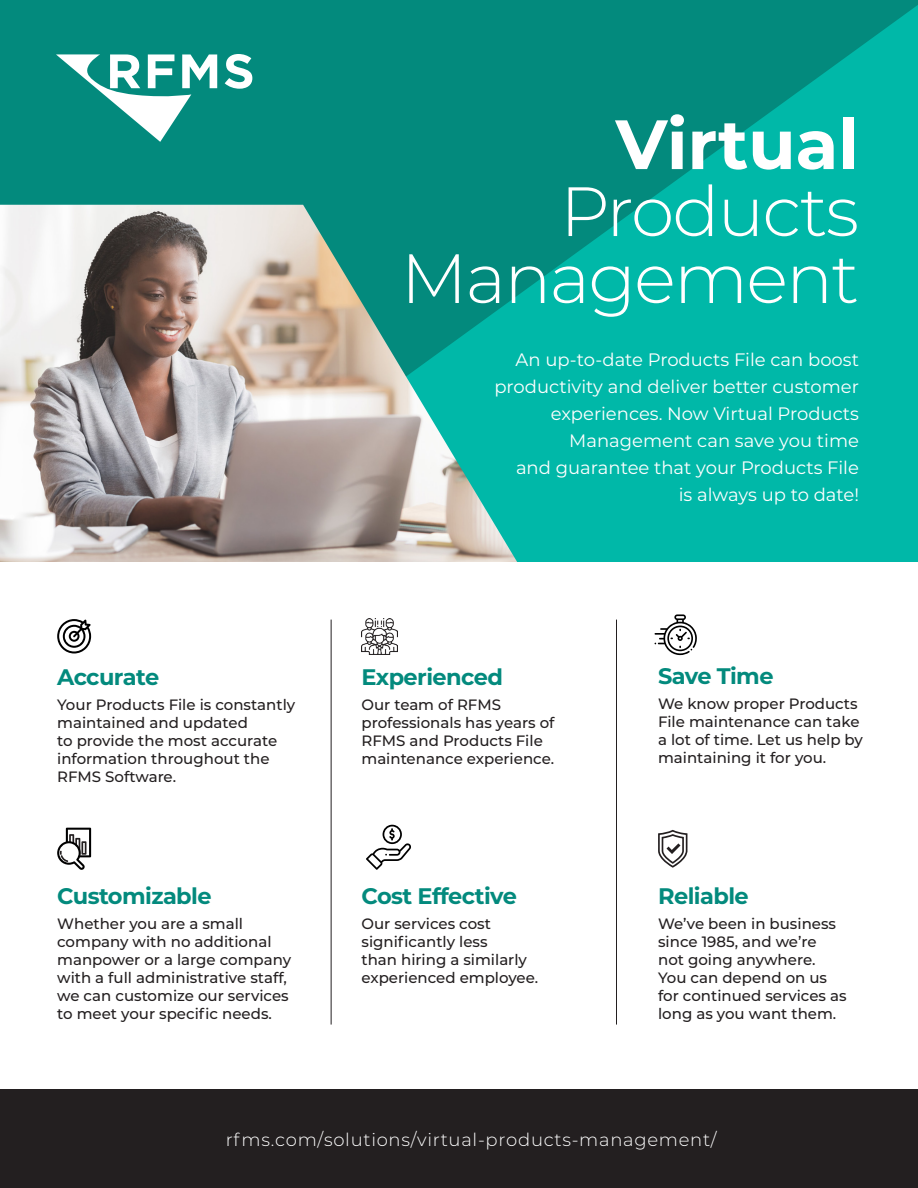
<style>
.page{position:relative;width:918px;height:1188px;background:#fff}
.page>*{position:absolute;margin:0;border:0;box-sizing:border-box;transform-origin:0 0}
.t1{font:300 69.6px "Montserrat";letter-spacing:-.025em;color:#fff}
.t2{font:700 69.6px "Montserrat";letter-spacing:-.005em;color:#fff}
.t3{font:700 22.5px "Montserrat";letter-spacing:-.025em;color:#038a7d}
.t4{font:18px/27px "Montserrat";color:#fff;text-align:right}
.t5{font:300 18px "Montserrat";letter-spacing:.04em;color:#fff}
.t6{font:500 15px/18px "Montserrat";color:#231f20}
</style>
<div class="page">
<svg style="left:0;top:0;width:918px;height:562px;background:#01a294"></svg>
<svg style="left:56px;top:54px;width:161px;height:88px"></svg>
<svg style="left:225px;top:54px;width:27px;height:35px"></svg>
<div style="left:0;top:1088px;width:918px;height:100px;background:#231f20"></div>
<div style="left:0;top:179px;width:379px;height:32px;background:#038a7d"></div>
<img style="left:0;top:205px;width:518px;height:357px">
<svg style="left:57px;top:619px;width:34px;height:35px"></svg>
<svg style="left:655px;top:614px;width:42px;height:41px"></svg>
<img style="left:361px;top:618px;width:36px;height:36px">
<hr style="left:331px;top:620px;width:1px;height:405px;background:#231f20">
<hr style="left:616px;top:620px;width:1px;height:405px;background:#231f20">
<svg style="left:57px;top:828px;width:34px;height:42px"></svg>
<svg style="left:366px;top:825px;width:45px;height:45px"></svg>
<svg style="left:658px;top:830px;width:30px;height:38px"></svg>
<p class="t2" style="left:616px;top:94px;width:245px">Virtual</p>
<p class="t1" style="left:560px;top:164px;width:300px">Products</p>
<p class="t1" style="left:401px;top:231px;width:460px">Management</p>
<p class="t3" style="left:57px;top:661px;width:104px">Accurate</p>
<p class="t6" style="left:57px;top:695px;width:240px">Your Products File is constantly maintained and updated<br>to provide the most accurate information throughout the<br>RFMS Software.</p>
<p class="t3" style="left:57px;top:880px;width:156px">Customizable</p>
<p class="t6" style="left:57px;top:914px;width:235px">Whether you are a small company with no additional manpower or a large company with a full administrative staff, we can customize our services to meet your specific needs.</p>
<p class="t4" style="left:494px;top:345px;width:366px">An up-to-date Products File can boost productivity and deliver better customer experiences. Now Virtual Products Management can save you time<br>and guarantee that your Products File<br>is always up to date!</p>
<p class="t3" style="left:362px;top:661px;width:143px">Experienced</p>
<p class="t6" style="left:362px;top:695px;width:195px">Our team of RFMS professionals has years of<br>RFMS and Products File maintenance experience.</p>
<p class="t3" style="left:362px;top:880px;width:157px">Cost Effective</p>
<p class="t6" style="left:362px;top:914px;width:178px">Our services cost significantly less<br>than hiring a similarly experienced employee.</p>
<p class="t3" style="left:658px;top:660px;width:117px">Save Time</p>
<p class="t6" style="left:658px;top:694px;width:206px">We know proper Products<br>File maintenance can take a lot of time. Let us help by maintaining it for you.</p>
<p class="t3" style="left:658px;top:880px;width:92px">Reliable</p>
<p class="t6" style="left:658px;top:914px;width:190px">We’ve been in business since 1985, and we’re<br>not going anywhere.<br>You can depend on us for continued services as long as you want them.</p>
<p class="t5" style="left:226px;top:1127px;width:492px">rfms.com/solutions/virtual-products-management/</p>
</div>
